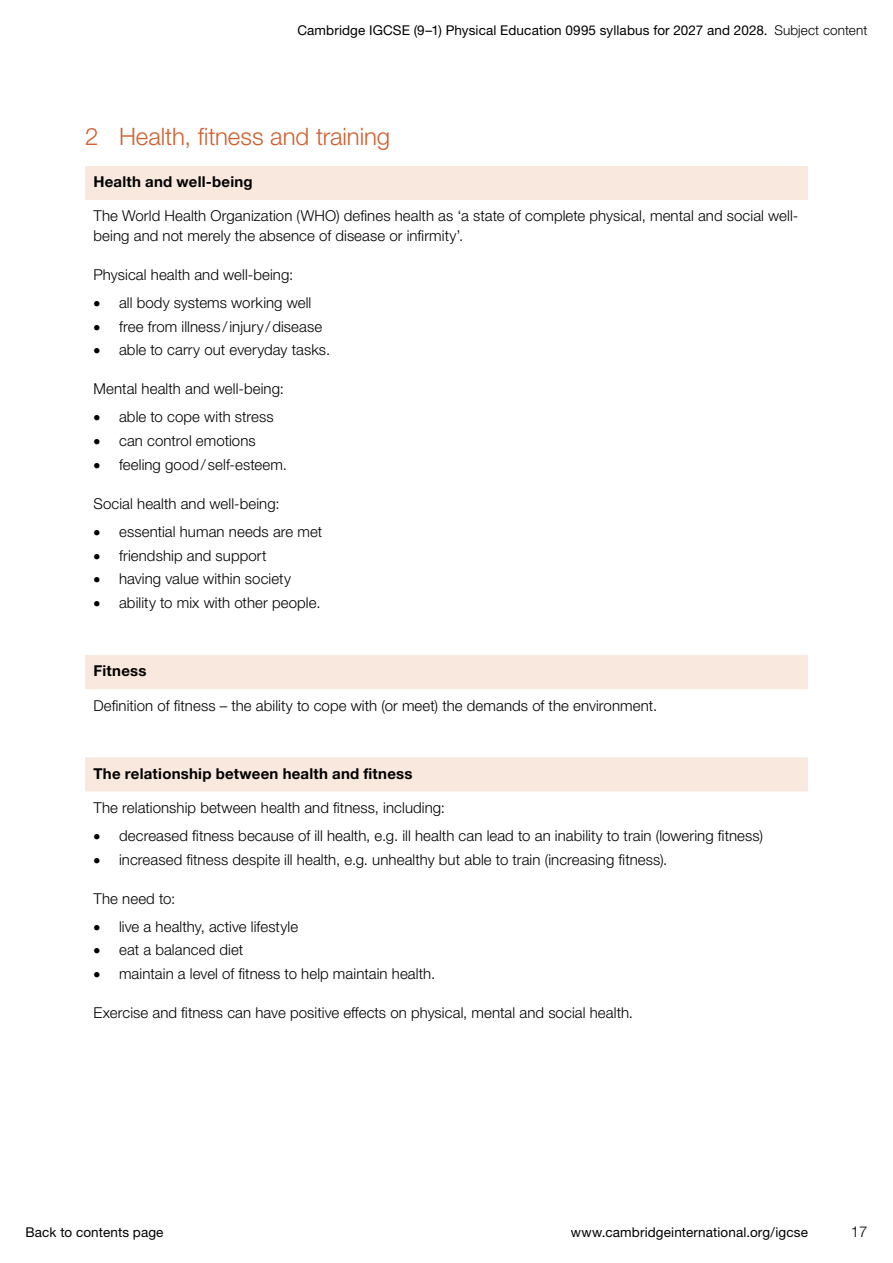
<style>
.page{position:relative;width:893px;height:1263px;background:#fff}
.page>*{position:absolute;margin:0;border:0;box-sizing:border-box;transform-origin:0 0}
.Subject_content_table_-_topic_name__colo{font:300 24px "Helvetica Neue LTW1 G";letter-spacing:-.005em;color:#d06031}
.Bullets{font:300 15px "Helvetica Neue LTW1 G";letter-spacing:.005em;color:#000}
.First_para_before_bullets{font:300 15px "Helvetica Neue LTW1 G";letter-spacing:.005em;color:#000}
.Bullets_last_one{font:300 15px "Helvetica Neue LTW1 G";letter-spacing:.005em;color:#000}
.Body_text{font:300 15px/19.5px "Helvetica Neue LTW1 G";letter-spacing:.005em;color:#000}
.Subject_content_table_-_sub_topic_name_1{font:700 15px "Helvetica Neue LTW1 G";letter-spacing:.015em;color:#000}
.t1{font:13.5px "Helvetica Neue LTW1 G";letter-spacing:.01em;color:#000}
.s1{font-weight:300}
</style>
<div class="page">
<svg style="left:85px;top:166px;width:723px;height:625px"></svg>
<p class="t1" style="left:297px;top:22px;width:572px">Cambridge IGCSE (9–1) Physical Education 0995 syllabus for 2027 and 2028. <span class="s1">Subject content</span></p>
<h3 class="Subject_content_table_-_topic_name__colo" style="left:85px;top:121px;width:307px">2 Health, fitness and training</h3>
<h3 class="Subject_content_table_-_sub_topic_name_1" style="left:94px;top:173px;width:161px">Health and well-being</h3>
<p class="Body_text" style="left:94px;top:206px;width:706px">The World Health Organization (WHO) defines health as ‘a state of complete physical, mental and social well&shy;being and not merely the absence of disease or infirmity’.</p>
<p class="First_para_before_bullets" style="left:94px;top:265px;width:201px">Physical health and well-being:</p>
<p class="Bullets" style="left:94px;top:293px;width:219px">• all body systems working well</p>
<p class="Bullets" style="left:94px;top:317px;width:230px">• free from illness /injury /disease</p>
<p class="Bullets_last_one" style="left:94px;top:341px;width:238px">• able to carry out everyday tasks.</p>
<p class="First_para_before_bullets" style="left:94px;top:380px;width:192px">Mental health and well-being:</p>
<p class="Bullets" style="left:94px;top:408px;width:182px">• able to cope with stress</p>
<p class="Bullets" style="left:94px;top:432px;width:164px">• can control emotions</p>
<p class="Bullets_last_one" style="left:94px;top:455px;width:195px">• feeling good/ self-esteem.</p>
<p class="First_para_before_bullets" style="left:94px;top:494px;width:188px">Social health and well-being:</p>
<p class="Bullets" style="left:94px;top:522px;width:230px">• essential human needs are met</p>
<p class="Bullets" style="left:94px;top:546px;width:175px">• friendship and support</p>
<p class="Bullets" style="left:94px;top:570px;width:199px">• having value within society</p>
<p class="Bullets" style="left:94px;top:594px;width:228px">• ability to mix with other people.</p>
<h3 class="Subject_content_table_-_sub_topic_name_1" style="left:94px;top:662px;width:54px">Fitness</h3>
<p class="First_para_before_bullets" style="left:94px;top:696px;width:565px">Definition of fitness – the ability to cope with (or meet) the demands of the environment.</p>
<h3 class="Subject_content_table_-_sub_topic_name_1" style="left:94px;top:764px;width:320px">The relationship between health and fitness</h3>
<p class="First_para_before_bullets" style="left:94px;top:798px;width:353px">The relationship between health and fitness, including:</p>
<p class="Bullets" style="left:94px;top:826px;width:671px">• decreased fitness because of ill health, e.g. ill health can lead to an inability to train (lowering fitness)</p>
<p class="Bullets_last_one" style="left:94px;top:850px;width:575px">• increased fitness despite ill health, e.g. unhealthy but able to train (increasing fitness).</p>
<p class="First_para_before_bullets" style="left:94px;top:889px;width:83px">The need to:</p>
<p class="Bullets" style="left:94px;top:917px;width:206px">• live a healthy, active lifestyle</p>
<p class="Bullets" style="left:94px;top:941px;width:151px">• eat a balanced diet</p>
<p class="Bullets_last_one" style="left:94px;top:964px;width:343px">• maintain a level of fitness to help maintain health.</p>
<p class="First_para_before_bullets" style="left:94px;top:1003px;width:541px">Exercise and fitness can have positive effects on physical, mental and social health.</p>
<p class="t1" style="left:26px;top:1224px;width:140px">Back to contents page</p>
<p class="t1" style="left:571px;top:1224px;width:239px">www.cambridgeinternational.org/igcse</p>
<p class="Body_text" style="left:851px;top:1222px;width:18px">17</p>
</div>
